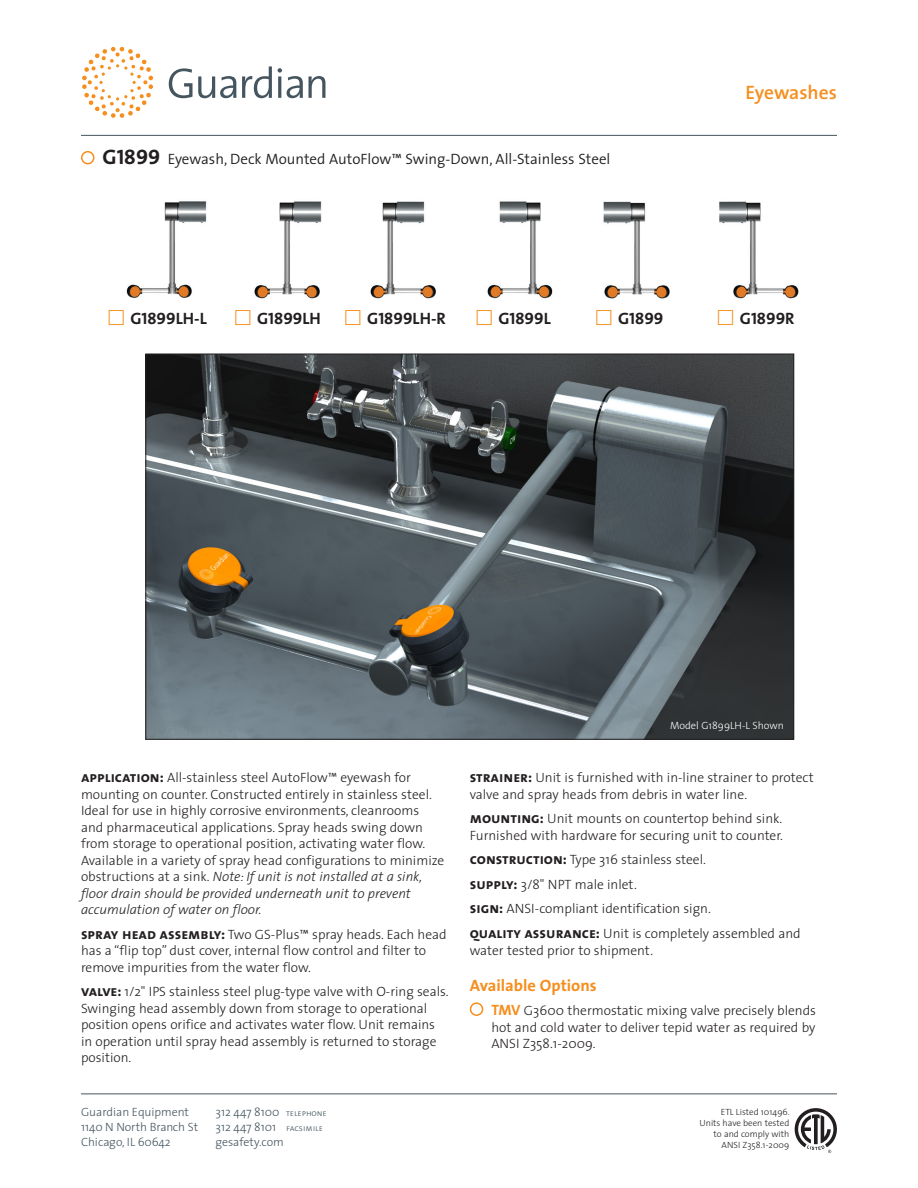
<style>
.page{position:relative;width:918px;height:1188px;background:#fff}
.page>*{position:absolute;margin:0;border:0;box-sizing:border-box;transform-origin:0 0}
.t1{font:600 19.5px "The Sans";color:#f68e1e}
.Description{font:16.5px "The Sans Bold Caps";color:#231f20}
.Options_Head{font:700 16.5px "The Sans";color:#f68e1e}
.Description-2{font:300 15px "The Sans";color:#231f20}
.Body{font:300 13.5px/16.5px "The Sans";color:#231f20}
.Options_Body{font:300 13.5px/16.5px "The Sans";color:#231f20;text-align:justify}
.t2{font:300 12px/15px "The Sans";color:#45555f}
.t3{font:300 10.5px "The Sans";color:#fff}
.t4{font:300 9px/10.8px "The Sans";color:#231f20;text-align:right}
.s1{font-family:"The Sans Bold Caps";font-weight:400;font-size:21px}
.s2{font-family:"The Sans Bold Caps";font-weight:400;font-size:15px}
.s3{font-style:italic}
.s4{font-family:"The Sans Light Caps";font-weight:400;font-size:9px}
.s5{font-family:"The Sans Bold Caps";font-weight:400;font-size:15px;color:#f68e1e}
</style>
<div class="page">
<hr style="left:81px;top:1094px;width:756px;height:1px;background:#45555f">
<svg style="left:795px;top:1108px;width:42px;height:45px"></svg>
<svg style="left:242px;top:66px;width:30px;height:32px"></svg>
<svg style="left:278px;top:68px;width:25px;height:30px"></svg>
<svg style="left:309px;top:76px;width:16px;height:22px"></svg>
<svg style="left:169px;top:68px;width:67px;height:30px"></svg>
<svg style="left:82px;top:47px;width:71px;height:71px"></svg>
<hr style="left:81px;top:135px;width:756px;height:1px;background:#45555f">
<img style="left:147px;top:356px;width:645px;height:382px">
<img style="left:126px;top:201px;width:81px;height:97px">
<img style="left:719px;top:201px;width:80px;height:98px">
<img style="left:603px;top:201px;width:67px;height:98px">
<img style="left:487px;top:201px;width:66px;height:98px">
<img style="left:370px;top:201px;width:66px;height:98px">
<img style="left:254px;top:201px;width:68px;height:98px">
<div style="left:81px;top:151px;width:13px;height:13px;border:2px solid #f68e1e;border-radius:50%"></div>
<div style="left:470px;top:1002px;width:13px;height:14px;border:2px solid #f68e1e;border-radius:50%"></div>
<p class="Description-2" style="left:103px;top:146px;width:509px"><span class="s1">G1899</span> Eyewash, Deck Mounted AutoFlow™ Swing-Down, All-Stainless Steel</p>
<h1 class="t1" style="left:746px;top:76px;width:93px">Eyewashes</h1>
<p class="Description" style="left:130px;top:305px;width:78px">G1899LH-L</p>
<p class="Description" style="left:257px;top:305px;width:65px">G1899LH</p>
<p class="Description" style="left:367px;top:305px;width:80px">G1899LH-R</p>
<p class="Description" style="left:498px;top:305px;width:54px">G1899L</p>
<p class="Description" style="left:618px;top:305px;width:47px">G1899</p>
<p class="Description" style="left:740px;top:305px;width:56px">G1899R</p>
<p class="Body" style="left:81px;top:769px;width:365px"><span class="s2">application:</span> All-stainless steel AutoFlow™ eyewash for mounting on counter. Constructed entirely in stainless steel.<br>Ideal for use in highly corrosive environments, cleanrooms and pharmaceutical applications. Spray heads swing down from storage to operational position, activating water flow.<br>Available in a variety of spray head configurations to minimize obstructions at a sink. <span class="s3">Note: If unit is not installed at a sink, floor drain should be provided underneath unit to prevent accumulation of water on floor.</span></p>
<p class="Body" style="left:81px;top:925px;width:367px"><span class="s2">spray head assembly:</span> Two GS-Plus™ spray heads. Each head has a “flip top” dust cover, internal flow control and filter to remove impurities from the water flow.</p>
<p class="Body" style="left:81px;top:983px;width:369px"><span class="s2">valve:</span> 1/2" IPS stainless steel plug-type valve with O-ring seals.<br>Swinging head assembly down from storage to operational position opens orifice and activates water flow. Unit remains in operation until spray head assembly is returned to storage position.</p>
<p class="t2" style="left:81px;top:1104px;width:119px">Guardian Equipment<br>1140 N North Branch St<br>Chicago, IL 60642</p>
<p class="t2" style="left:216px;top:1104px;width:112px">312 447 8100 <span class="s4">telephone<br></span>312 447 8101 <span class="s4">facsimile </span>gesafety.com</p>
<p class="t3" style="left:670px;top:717px;width:115px">Model G1899LH-L Shown</p>
<p class="Body" style="left:470px;top:769px;width:345px"><span class="s2">strainer:</span> Unit is furnished with in-line strainer to protect valve and spray heads from debris in water line.</p>
<p class="Body" style="left:470px;top:810px;width:315px"><span class="s2">mounting:</span> Unit mounts on countertop behind sink.<br>Furnished with hardware for securing unit to counter.</p>
<p class="Body" style="left:470px;top:851px;width:238px"><span class="s2">construction:</span> Type 316 stainless steel.</p>
<p class="Body" style="left:470px;top:876px;width:169px"><span class="s2">supply:</span> 3/8" NPT male inlet.</p>
<p class="Body" style="left:470px;top:900px;width:243px"><span class="s2">sign:</span> ANSI-compliant identification sign.</p>
<p class="Body" style="left:470px;top:925px;width:332px"><span class="s2">quality assurance:</span> Unit is completely assembled and water tested prior to shipment.</p>
<p class="Options_Head" style="left:470px;top:971px;width:128px">Available Options</p>
<p class="Options_Body" style="left:491px;top:1002px;width:326px"><span class="s5">TMV</span> G3600 thermostatic mixing valve precisely blends hot and cold water to deliver tepid water as required by ANSI Z358.1-2009.</p>
<p class="t4" style="left:699px;top:1107px;width:92px">ETL Listed 101496.<br>Units have been tested to and comply with<br>ANSI Z358.1-2009</p>
</div>
